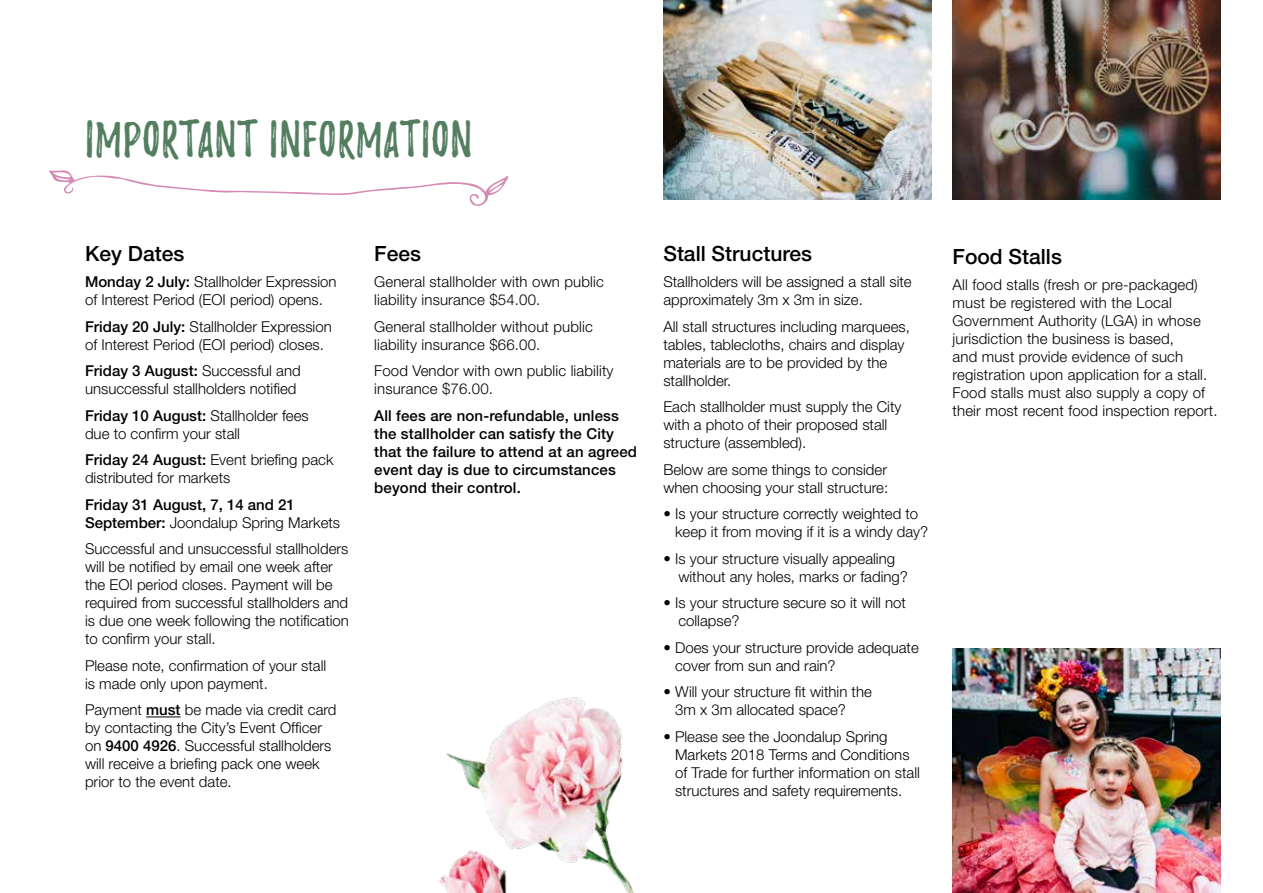
<style>
.page{position:relative;width:1263px;height:893px;background:#fff}
.page>*{position:absolute;margin:0;border:0;box-sizing:border-box;transform-origin:0 0}
.t1{font:45px "Playlist Caps";letter-spacing:.025em;color:#537e60}
.t2{font:500 21px "Helvetica Neue";color:#000}
.t3{font:300 15px/18px "Helvetica Neue";color:#000}
.t4{font:500 15px/18px "Helvetica Neue";letter-spacing:.01em;color:#000}
.s1{font-weight:500}
.s2{font-weight:300}
</style>
<div class="page">
<hr style="left:146px;top:717px;width:35px;height:1px;background:#000">
<img style="left:952px;top:648px;width:268px;height:245px">
<img style="left:663px;top:0;width:268px;height:200px">
<img style="left:953px;top:0;width:267px;height:200px">
<svg style="left:49px;top:170px;width:460px;height:36px"></svg>
<img style="left:438px;top:697px;width:196px;height:196px">
<h1 class="t1" style="left:85px;top:119px;width:389px">IMPORTANT INFORMATION</h1>
<h2 class="t2" style="left:85px;top:241px;width:101px">Key Dates</h2>
<p class="t3" style="left:85px;top:273px;width:253px"><span class="s1">Monday 2 July:</span> Stallholder Expression of Interest Period (EOI period) opens.</p>
<p class="t3" style="left:85px;top:317px;width:248px"><span class="s1">Friday 20 July:</span> Stallholder Expression of Interest Period (EOI period) closes.</p>
<p class="t3" style="left:85px;top:362px;width:217px"><span class="s1">Friday 3 August:</span> Successful and unsuccessful stallholders notified</p>
<p class="t3" style="left:85px;top:406px;width:225px"><span class="s1">Friday 10 August:</span> Stallholder fees due to confirm your stall</p>
<p class="t3" style="left:85px;top:451px;width:250px"><span class="s1">Friday 24 August:</span> Event briefing pack distributed for markets</p>
<p class="t4" style="left:85px;top:495px;width:257px">Friday 31 August, 7, 14 and 21<br>September: <span class="s2">Joondalup Spring Markets</span></p>
<p class="t3" style="left:85px;top:540px;width:265px">Successful and unsuccessful stallholders will be notified by email one week after the EOI period closes. Payment will be required from successful stallholders and is due one week following the notification to confirm your stall.</p>
<p class="t3" style="left:85px;top:656px;width:243px">Please note, confirmation of your stall is made only upon payment.</p>
<p class="t3" style="left:85px;top:701px;width:253px">Payment <span class="s1">must</span> be made via credit card by contacting the City’s Event Officer on <span class="s1">9400 4926</span>. Successful stallholders will receive a briefing pack one week prior to the event date.</p>
<h2 class="t2" style="left:374px;top:241px;width:48px">Fees</h2>
<p class="t3" style="left:374px;top:273px;width:231px">General stallholder with own public liability insurance $54.00.</p>
<p class="t3" style="left:374px;top:317px;width:220px">General stallholder without public liability insurance $66.00.</p>
<p class="t3" style="left:374px;top:362px;width:241px">Food Vendor with own public liability insurance $76.00.</p>
<p class="t4" style="left:374px;top:406px;width:264px">All fees are non-refundable, unless the stallholder can satisfy the City that the failure to attend at an agreed event day is due to circumstances beyond their control.</p>
<h2 class="t2" style="left:663px;top:241px;width:150px">Stall Structures</h2>
<p class="t3" style="left:663px;top:273px;width:250px">Stallholders will be assigned a stall site approximately 3m x 3m in size.</p>
<p class="t3" style="left:663px;top:317px;width:248px">All stall structures including marquees, tables, tablecloths, chairs and display materials are to be provided by the stallholder.</p>
<p class="t3" style="left:663px;top:398px;width:240px">Each stallholder must supply the City with a photo of their proposed stall structure (assembled).</p>
<p class="t3" style="left:663px;top:460px;width:226px">Below are some things to consider when choosing your stall structure:</p>
<p class="t3" style="left:675px;top:505px;width:255px;text-indent:-12px">• Is your structure correctly weighted to keep it from moving if it is a windy day?</p>
<p class="t3" style="left:678px;top:549px;width:231px;text-indent:-15px">• Is your structure visually appealing without any holes, marks or fading?</p>
<p class="t3" style="left:678px;top:594px;width:229px;text-indent:-15px">• Is your structure secure so it will not collapse?</p>
<p class="t3" style="left:675px;top:638px;width:245px;text-indent:-12px">• Does your structure provide adequate cover from sun and rain?</p>
<p class="t3" style="left:675px;top:683px;width:198px;text-indent:-12px">• Will your structure fit within the<br>3m x 3m allocated space?</p>
<p class="t3" style="left:675px;top:727px;width:246px;text-indent:-12px">• Please see the Joondalup Spring Markets 2018 Terms and Conditions of Trade for further information on stall structures and safety requirements.</p>
<h2 class="t2" style="left:952px;top:244px;width:111px">Food Stalls</h2>
<p class="t3" style="left:952px;top:275px;width:266px">All food stalls (fresh or pre-packaged) must be registered with the Local Government Authority (LGA) in whose jurisdiction the business is based,<br>and must provide evidence of such registration upon application for a stall.<br>Food stalls must also supply a copy of their most recent food inspection report.</p>
</div>
